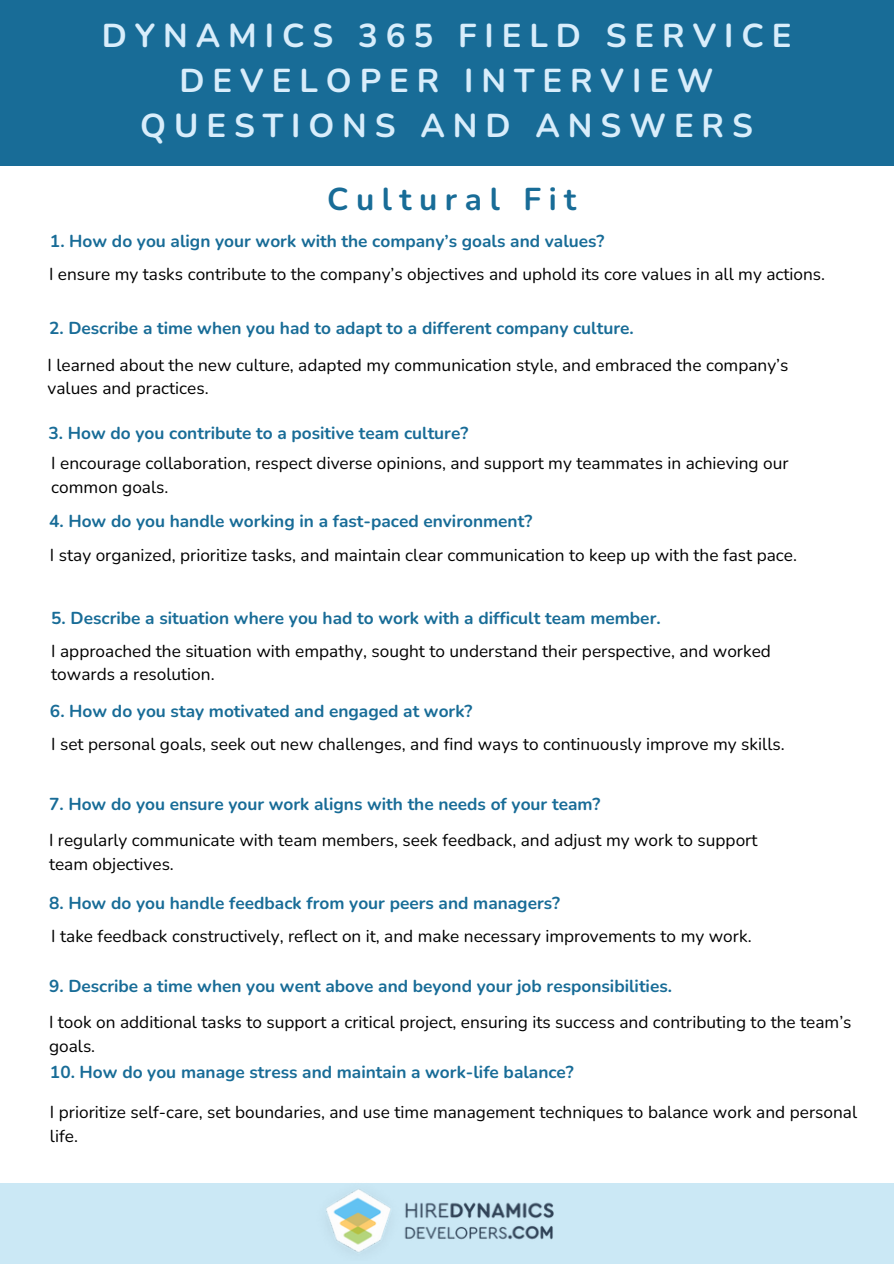
<style>
.page{position:relative;width:894px;height:1264px;background:#fff}
.page>*{position:absolute;margin:0;border:0;box-sizing:border-box;transform-origin:0 0}
.t1{font:700 33px/45px "Nunito";letter-spacing:.24em;color:#d8edfb;text-align:center}
.t2{font:700 31.5px "Nunito";letter-spacing:.24em;color:#186c97}
.t3{font:17.25px/23.7px "Nunito";color:#000}
.t4{font:700 17.25px "Nunito";color:#186c97}
</style>
<div class="page">
<div style="left:0;top:0;width:893px;height:166px;background:#186c97"></div>
<div style="left:0;top:1183px;width:893px;height:80px;background:#cbe8f5"></div>
<img style="left:326px;top:1189px;width:227px;height:64px">
<h2 class="t1" style="left:102px;top:14px;width:691px">DYNAMICS 365 FIELD SERVICE<br>DEVELOPER INTERVIEW<br>QUESTIONS AND ANSWERS</h2>
<h3 class="t2" style="left:327px;top:178px;width:251px">Cultural Fit</h3>
<h3 class="t4" style="left:50px;top:229px;width:556px">1. How do you align your work with the company’s goals and values?</h3>
<p class="t3" style="left:49px;top:262px;width:777px">I ensure my tasks contribute to the company’s objectives and uphold its core values in all my actions.</p>
<h3 class="t4" style="left:49px;top:316px;width:586px">2. Describe a time when you had to adapt to a different company culture.</h3>
<p class="t3" style="left:48px;top:353px;width:742px">I learned about the new culture, adapted my communication style, and embraced the company’s values and practices.</p>
<h3 class="t4" style="left:49px;top:421px;width:421px">3. How do you contribute to a positive team culture?</h3>
<p class="t3" style="left:51px;top:452px;width:738px">I encourage collaboration, respect diverse opinions, and support my teammates in achieving our common goals.</p>
<h3 class="t4" style="left:49px;top:509px;width:484px">4. How do you handle working in a fast-paced environment?</h3>
<p class="t3" style="left:50px;top:543px;width:748px">I stay organized, prioritize tasks, and maintain clear communication to keep up with the fast pace.</p>
<h3 class="t4" style="left:51px;top:606px;width:610px">5. Describe a situation where you had to work with a difficult team member.</h3>
<p class="t3" style="left:51px;top:639px;width:721px">I approached the situation with empathy, sought to understand their perspective, and worked towards a resolution.</p>
<h3 class="t4" style="left:50px;top:699px;width:424px">6. How do you stay motivated and engaged at work?</h3>
<p class="t3" style="left:51px;top:732px;width:734px">I set personal goals, seek out new challenges, and find ways to continuously improve my skills.</p>
<h3 class="t4" style="left:49px;top:792px;width:553px">7. How do you ensure your work aligns with the needs of your team?</h3>
<p class="t3" style="left:49px;top:828px;width:709px">I regularly communicate with team members, seek feedback, and adjust my work to support team objectives.</p>
<h3 class="t4" style="left:49px;top:891px;width:512px">8. How do you handle feedback from your peers and managers?</h3>
<p class="t3" style="left:51px;top:924px;width:701px">I take feedback constructively, reflect on it, and make necessary improvements to my work.</p>
<h3 class="t4" style="left:49px;top:974px;width:624px">9. Describe a time when you went above and beyond your job responsibilities.</h3>
<p class="t3" style="left:49px;top:1010px;width:803px">I took on additional tasks to support a critical project, ensuring its success and contributing to the team’s goals.</p>
<p class="t4" style="left:50px;top:1060px;width:525px">10. How do you manage stress and maintain a work-life balance?</p>
<p class="t3" style="left:50px;top:1100px;width:808px">I prioritize self-care, set boundaries, and use time management techniques to balance work and personal life.</p>
</div>
